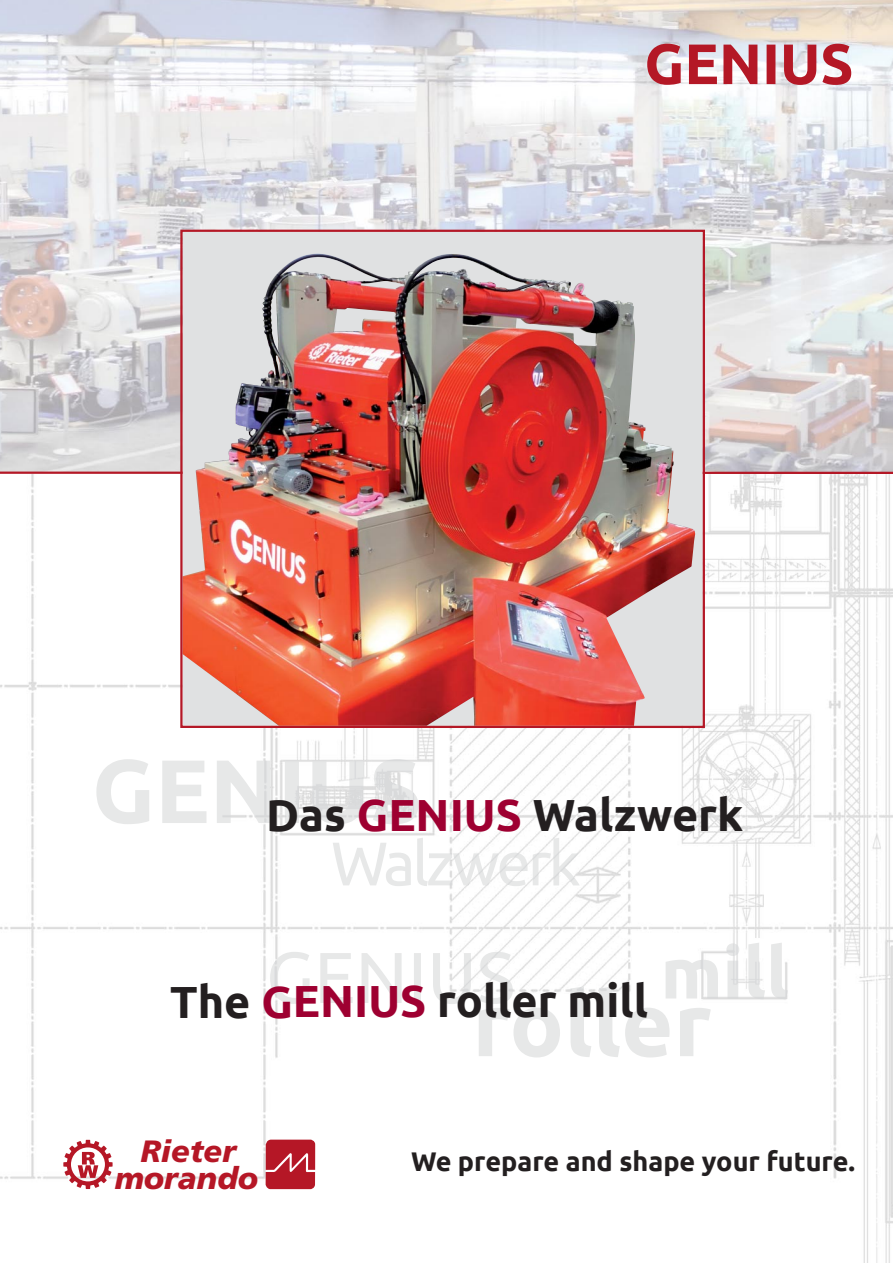
<style>
.page{position:relative;width:893px;height:1263px;background:#fff}
.page>*{position:absolute;margin:0;border:0;box-sizing:border-box;transform-origin:0 0}
.t1{font:700 57px "Ubuntu";color:#b41826}
.t2{font:700 45px "Ubuntu";color:#231f20}
.t3{font:italic 900 30.75px "Frutiger";color:#b51726}
.t4{font:700 27px "Ubuntu";color:#231f20}
.s1{color:#9e0031}
</style>
<div class="page">
<img style="left:0;top:474px;width:893px;height:789px">
<img style="left:0;top:0;width:893px;height:470px">
<hr style="left:0;top:472px;width:893px;height:2px;background:#b41826">
<img style="left:183px;top:233px;width:519px;height:492px">
<img style="left:196px;top:253px;width:431px;height:317px">
<div style="left:180px;top:230px;width:525px;height:498px;border:2px solid #b41826"></div>
<img style="left:96px;top:759px;width:322px;height:65px">
<img style="left:333px;top:838px;width:205px;height:48px">
<img style="left:479px;top:986px;width:232px;height:71px">
<img style="left:270px;top:952px;width:243px;height:52px">
<img style="left:666px;top:943px;width:122px;height:56px">
<svg style="left:63px;top:1140px;width:50px;height:49px"></svg>
<svg style="left:266px;top:1139px;width:49px;height:50px;background:#bc2e3c"></svg>
<p class="t1" style="left:644px;top:31px;width:211px">GENIUS</p>
<p class="t2" style="left:266px;top:788px;width:479px">Das <span class="s1">GENIUS</span> Walzwerk</p>
<p class="t2" style="left:170px;top:975px;width:479px">The <span class="s1">GENIUS</span> roller mill</p>
<p class="t3" style="left:140px;top:1139px;width:97px">Rieter</p>
<p class="t3" style="left:115px;top:1166px;width:145px">morando</p>
<p class="t4" style="left:411px;top:1146px;width:446px">We prepare and shape your future.</p>
</div>
